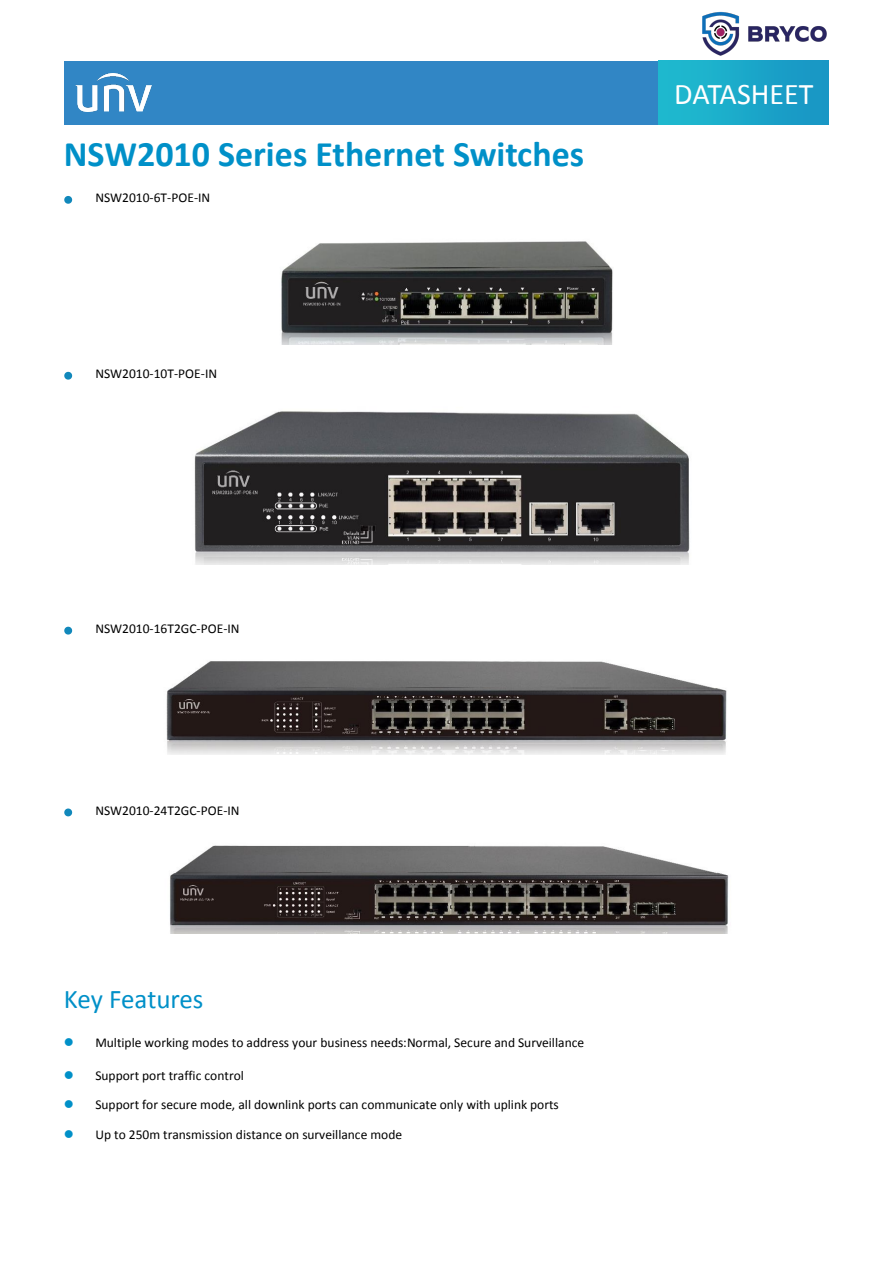
<style>
.page{position:relative;width:893px;height:1263px;background:#fff}
.page>*{position:absolute;margin:0;border:0;box-sizing:border-box;transform-origin:0 0}
.t1{font:700 36px "Calibri";color:#0090c8}
.t2{font:30px "Calibri";letter-spacing:-.005em;color:#fff}
.t3{font:27px "Calibri";letter-spacing:-.005em;color:#0090c8}
.t4{font:13.5px "Calibri";color:#000}
.s1{color:#0090c8}
</style>
<div class="page">
<div style="left:65px;top:61px;width:625px;height:63px;background:#3186c5"></div>
<div style="left:659px;top:61px;width:170px;height:63px;background:linear-gradient(to right,#1fbccf,#1895c4)"></div>
<img style="left:76px;top:74px;width:76px;height:37px">
<svg style="left:64px;top:196px;width:8px;height:8px"></svg>
<svg style="left:64px;top:372px;width:8px;height:8px"></svg>
<svg style="left:64px;top:627px;width:8px;height:8px"></svg>
<svg style="left:64px;top:808px;width:8px;height:8px"></svg>
<img style="left:281px;top:241px;width:332px;height:104px">
<img style="left:194px;top:411px;width:496px;height:154px">
<img style="left:166px;top:661px;width:561px;height:94px">
<img style="left:170px;top:845px;width:559px;height:89px">
<img style="left:702px;top:11px;width:125px;height:45px">
<h1 class="t1" style="left:64px;top:131px;width:522px">NSW2010 Series Ethernet Switches</h1>
<p class="t4" style="left:95px;top:189px;width:116px">NSW2010-6T-POE-IN</p>
<p class="t4" style="left:95px;top:365px;width:123px">NSW2010-10T-POE-IN</p>
<h2 class="t2" style="left:674px;top:75px;width:141px">DATASHEET</h2>
<p class="t4" style="left:95px;top:620px;width:146px">NSW2010-16T2GC-POE-IN</p>
<p class="t4" style="left:95px;top:802px;width:146px">NSW2010-24T2GC-POE-IN</p>
<h3 class="t3" style="left:64px;top:982px;width:141px">Key Features</h3>
<p class="t4" style="left:64px;top:1034px;width:522px"><span class="s1">●</span> Multiple working modes to address your business needs:Normal, Secure and Surveillance</p>
<p class="t4" style="left:64px;top:1067px;width:182px"><span class="s1">●</span> Support port traffic control</p>
<p class="t4" style="left:64px;top:1096px;width:496px"><span class="s1">●</span> Support for secure mode, all downlink ports can communicate only with uplink ports</p>
<p class="t4" style="left:64px;top:1126px;width:340px"><span class="s1">●</span> Up to 250m transmission distance on surveillance mode</p>
</div>
